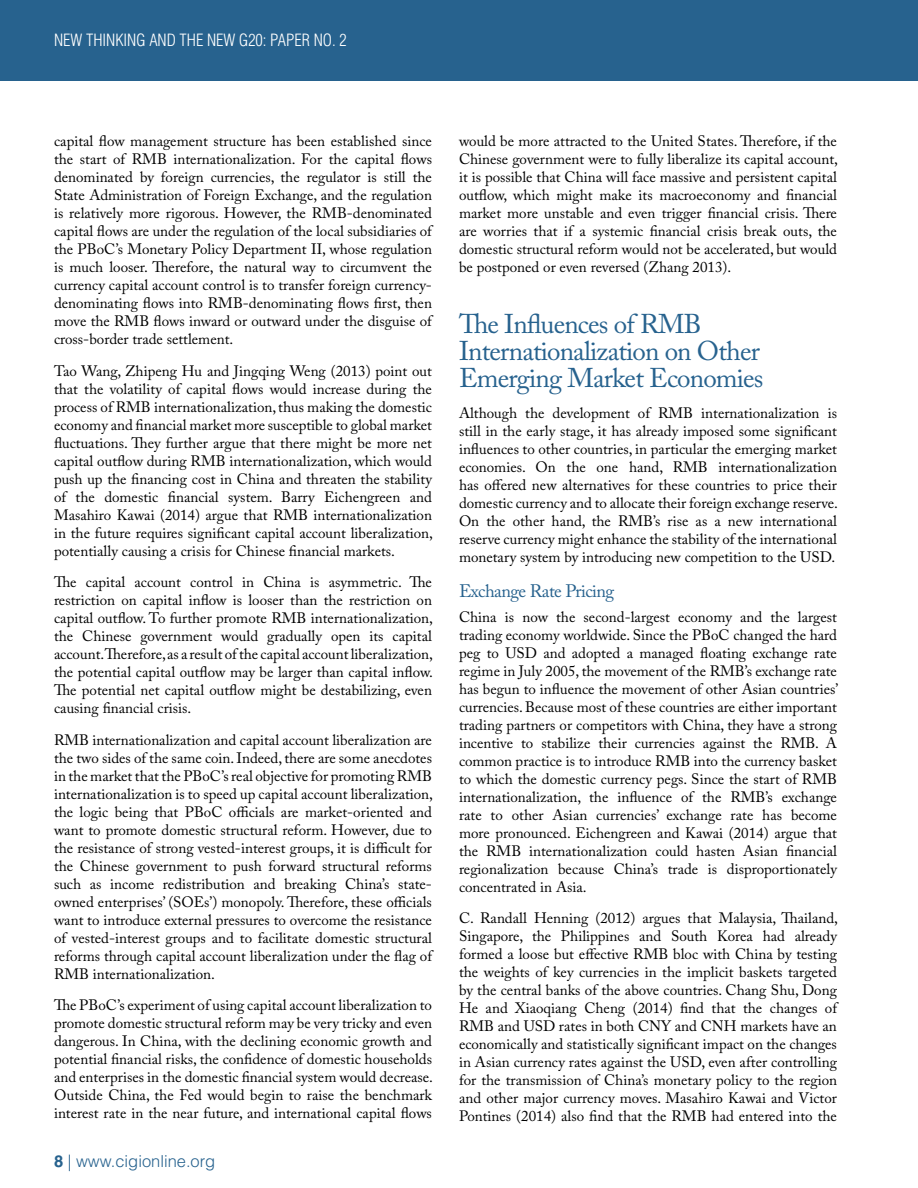
<style>
.page{position:relative;width:918px;height:1188px;background:#fff}
.page>*{position:absolute;margin:0;border:0;box-sizing:border-box;transform-origin:0 0}
.t1{font:27px/27px "Adobe Caslon Pro";letter-spacing:-.03em;color:#27628e}
.t2{font:18px "Adobe Caslon Pro";letter-spacing:-.03em;color:#27628e}
.t3{font:300 condensed 16.5px "Helvetica LT Std";color:#fff}
.t4{font:300 16.5px "Helvetica LT Std";color:#27628e}
.t5{font:15px/18px "Adobe Caslon Pro";color:#000;text-align:justify}
.s1{font-weight:700}
</style>
<div class="page">
<div style="left:0;top:0;width:918px;height:81px;background:#27628e"></div>
<p class="t3" style="left:54px;top:30px;width:294px">NEW THINKING AND THE NEW G20: PAPER NO. 2</p>
<p class="t5" style="left:54px;top:132px;width:380px">capital flow management structure has been established since the start of RMB internationalization. For the capital flows denominated by foreign currencies, the regulator is still the State Administration of Foreign Exchange, and the regulation is relatively more rigorous. However, the RMB-denominated capital flows are under the regulation of the local subsidiaries of the PBoC’s Monetary Policy Department II, whose regulation is much looser. Therefore, the natural way to circumvent the currency capital account control is to transfer foreign currency&shy;denominating flows into RMB-denominating flows first, then move the RMB flows inward or outward under the disguise of cross-border trade settlement.</p>
<p class="t5" style="left:54px;top:361px;width:381px">Tao Wang, Zhipeng Hu and Jingqing Weng (2013) point out that the volatility of capital flows would increase during the process of RMB internationalization, thus making the domestic economy and financial market more susceptible to global market fluctuations. They further argue that there might be more net capital outflow during RMB internationalization, which would push up the financing cost in China and threaten the stability of the domestic financial system. Barry Eichengreen and Masahiro Kawai (2014) argue that RMB internationalization in the future requires significant capital account liberalization, potentially causing a crisis for Chinese financial markets.</p>
<p class="t5" style="left:54px;top:573px;width:381px">The capital account control in China is asymmetric. The restriction on capital inflow is looser than the restriction on capital outflow. To further promote RMB internationalization, the Chinese government would gradually open its capital account. Therefore, as a result of the capital account liberalization, the potential capital outflow may be larger than capital inflow.<br>The potential net capital outflow might be destabilizing, even causing financial crisis.</p>
<p class="t5" style="left:54px;top:730px;width:381px">RMB internationalization and capital account liberalization are the two sides of the same coin. Indeed, there are some anecdotes in the market that the PBoC’s real objective for promoting RMB internationalization is to speed up capital account liberalization, the logic being that PBoC officials are market-oriented and want to promote domestic structural reform. However, due to the resistance of strong vested-interest groups, it is difficult for the Chinese government to push forward structural reforms such as income redistribution and breaking China’s state&shy;owned enterprises’ (SOEs’) monopoly. Therefore, these officials want to introduce external pressures to overcome the resistance of vested-interest groups and to facilitate domestic structural reforms through capital account liberalization under the flag of RMB internationalization.</p>
<p class="t5" style="left:54px;top:996px;width:381px">The PBoC’s experiment of using capital account liberalization to promote domestic structural reform may be very tricky and even dangerous. In China, with the declining economic growth and potential financial risks, the confidence of domestic households and enterprises in the domestic financial system would decrease.<br>Outside China, the Fed would begin to raise the benchmark interest rate in the near future, and international capital flows</p>
<p class="t4" style="left:54px;top:1151px;width:163px"><span class="s1">8</span> | www.cigionline.org</p>
<p class="t5" style="left:459px;top:132px;width:381px">would be more attracted to the United States. Therefore, if the Chinese government were to fully liberalize its capital account, it is possible that China will face massive and persistent capital outflow, which might make its macroeconomy and financial market more unstable and even trigger financial crisis. There are worries that if a systemic financial crisis break outs, the domestic structural reform would not be accelerated, but would be postponed or even reversed (Zhang 2013).</p>
<h1 class="t1" style="left:459px;top:310px;width:306px">The Influences of RMB<br>Internationalization on Other<br>Emerging Market Economies</h1>
<p class="t5" style="left:459px;top:404px;width:381px">Although the development of RMB internationalization is still in the early stage, it has already imposed some significant influences to other countries, in particular the emerging market economies. On the one hand, RMB internationalization has offered new alternatives for these countries to price their domestic currency and to allocate their foreign exchange reserve.<br>On the other hand, the RMB’s rise as a new international reserve currency might enhance the stability of the international monetary system by introducing new competition to the USD.</p>
<p class="t2" style="left:459px;top:580px;width:157px">Exchange Rate Pricing</p>
<p class="t5" style="left:459px;top:607px;width:381px">China is now the second-largest economy and the largest trading economy worldwide. Since the PBoC changed the hard peg to USD and adopted a managed floating exchange rate regime in July 2005, the movement of the RMB’s exchange rate has begun to influence the movement of other Asian countries’ currencies. Because most of these countries are either important trading partners or competitors with China, they have a strong incentive to stabilize their currencies against the RMB. A common practice is to introduce RMB into the currency basket to which the domestic currency pegs. Since the start of RMB internationalization, the influence of the RMB’s exchange rate to other Asian currencies’ exchange rate has become more pronounced. Eichengreen and Kawai (2014) argue that the RMB internationalization could hasten Asian financial regionalization because China’s trade is disproportionately concentrated in Asia.</p>
<p class="t5" style="left:459px;top:909px;width:381px">C. Randall Henning (2012) argues that Malaysia, Thailand, Singapore, the Philippines and South Korea had already formed a loose but effective RMB bloc with China by testing the weights of key currencies in the implicit baskets targeted by the central banks of the above countries. Chang Shu, Dong He and Xiaoqiang Cheng (2014) find that the changes of RMB and USD rates in both CNY and CNH markets have an economically and statistically significant impact on the changes in Asian currency rates against the USD, even after controlling for the transmission of China’s monetary policy to the region and other major currency moves. Masahiro Kawai and Victor Pontines (2014) also find that the RMB had entered into the</p>
</div>
